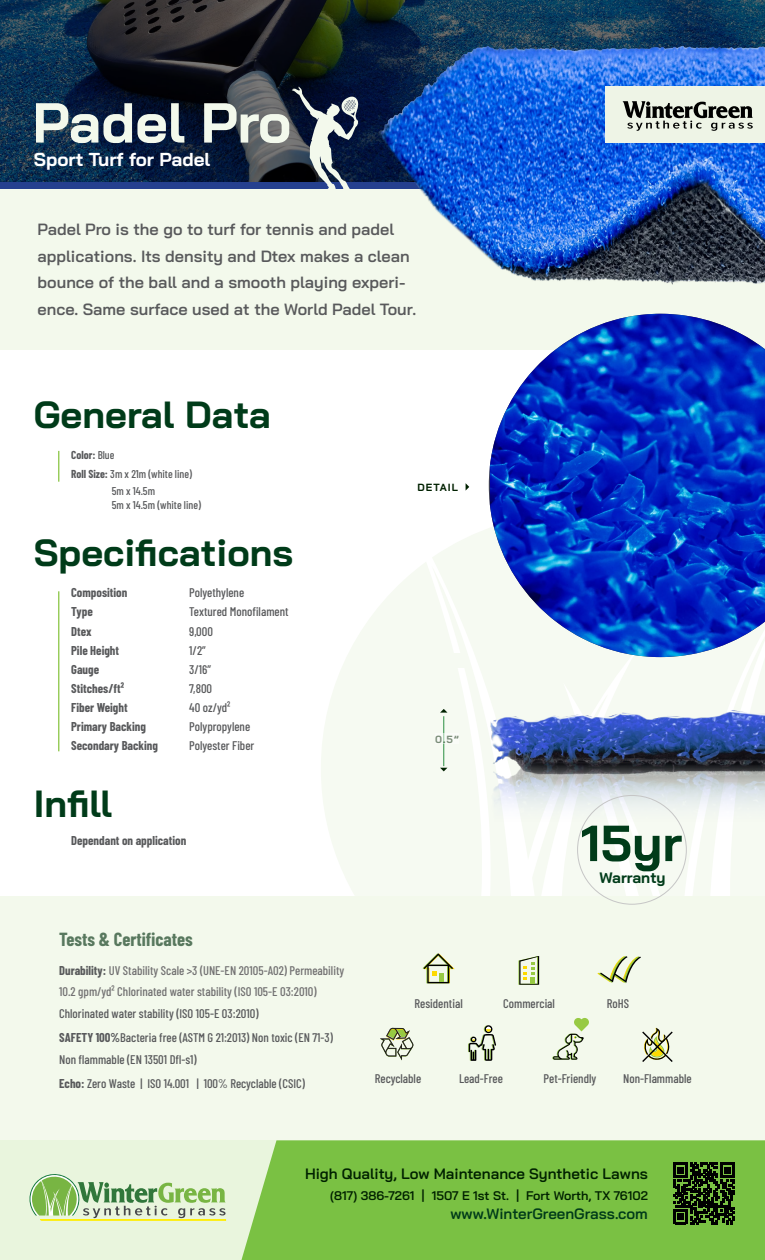
<style>
.page{position:relative;width:765px;height:1260px;background:#fff}
.page>*{position:absolute;margin:0;border:0;box-sizing:border-box;transform-origin:0 0}
.t1{font:700 56.25px "Bai Jamjuree";color:#f3f9ec}
.t2{font:700 50.62px "Bai Jamjuree";color:#003b19}
.t3{font:700 37.75px "Bai Jamjuree";color:#003b19}
.t4{font:700 18.75px "Bai Jamjuree";color:#fff}
.t5{font:700 18.5px "Barlow Condensed";color:#58785e}
.t6{font:600 16.25px/26.6px "Bai Jamjuree";color:#58595b}
.t7{font:700 15.12px "Bai Jamjuree";color:#003b19}
.t8{font:600 15px "Bai Jamjuree";color:#002100}
.t9{font:600 15px "Bai Jamjuree";color:#003b19}
.t10{font:500 12.5px/19.1px "Barlow Condensed";color:#58595b}
.t11{font:500 12.5px/21.6px "Barlow Condensed";color:#717071}
.t12{font:700 12.5px/19.1px "Barlow Condensed";color:#58595b}
.t13{font:600 12.5px "Bai Jamjuree";color:#002100}
.t14{font:500 11.25px/19.1px "Barlow Condensed";color:#58595b}
.t15{font:700 10.38px "Bai Jamjuree";letter-spacing:.1em;color:#002100}
.s1{font-weight:700}
.s2{font-weight:700;color:#585a5b}
</style>
<div class="page">
<div style="left:0;top:189px;width:765px;height:160px;background:#f3f9ec"></div>
<div style="left:0;top:182px;width:765px;height:7px;background:#25408f"></div>
<svg style="left:321px;top:562px;width:106px;height:334px;fill:#f6faf2"></svg>
<svg style="left:432px;top:528px;width:240px;height:368px;fill:#f6faf2"></svg>
<svg style="left:0;top:0;width:765px;height:182px;background:#172a3b"></svg>
<img style="left:333px;top:20px;width:432px;height:330px">
<hr style="left:58px;top:591px;width:1px;height:160px;background:#87c440">
<hr style="left:58px;top:451px;width:1px;height:31px;background:#87c440">
<div style="left:605px;top:86px;width:160px;height:57px;background:#eef4e6"></div>
<svg style="left:623px;top:101px;width:130px;height:30px"></svg>
<div style="left:0;top:1140px;width:765px;height:120px;background:#e9f5dd"></div>
<div style="left:241px;top:1140px;width:431px;height:120px;background:#7ac143"></div>
<div style="left:665px;top:1154px;width:78px;height:79px;background:#7ac143"></div>
<svg style="left:29px;top:1174px;width:197px;height:47px"></svg>
<div style="left:0;top:896px;width:765px;height:244px;background:#f3f9ec"></div>
<svg style="left:468px;top:1025px;width:28px;height:36px"></svg>
<svg style="left:380px;top:1028px;width:33px;height:32px"></svg>
<svg style="left:552px;top:1018px;width:37px;height:42px"></svg>
<svg style="left:642px;top:1028px;width:30px;height:34px"></svg>
<img style="left:672px;top:832px;width:93px;height:428px">
<img style="left:490px;top:314px;width:275px;height:315px">
<svg style="left:423px;top:566px;width:218px;height:419px"></svg>
<svg style="left:435px;top:733px;width:24px;height:10px"></svg>
<img style="left:474px;top:629px;width:291px;height:203px">
<svg style="left:291px;top:87px;width:68px;height:108px;background:#586274"></svg>
<svg style="left:466px;top:483px;width:3px;height:7px"></svg>
<h1 class="t1" style="left:32px;top:90px;width:260px">Padel Pro</h1>
<h3 class="t4" style="left:34px;top:149px;width:178px">Sport Turf for Padel</h3>
<h3 class="t6" style="left:38px;top:216px;width:380px">Padel Pro is the go to turf for tennis and padel applications. Its density and Dtex makes a clean bounce of the ball and a smooth playing experi&shy;ence. Same surface used at the World Padel Tour.</h3>
<h3 class="t3" style="left:34px;top:393px;width:239px">General Data</h3>
<p class="t14" style="left:71px;top:445px;width:122px"><span class="s1">Color:</span> Blue<br><span class="s1">Roll Size:</span> 3m x 21m (white line)</p>
<p class="t14" style="left:112px;top:483px;width:91px;line-height:14.1px">5m x 14.5m<br>5m x 14.5m (white line)</p>
<h3 class="t3" style="left:34px;top:531px;width:261px">Specifications</h3>
<p class="t12" style="left:71px;top:583px;width:88px">Composition<br>Type<br>Dtex<br>Pile Height<br>Gauge<br>Stitches/ft²<br>Fiber Weight<br>Primary Backing<br>Secondary Backing</p>
<h3 class="t3" style="left:34px;top:782px;width:79px">Infill</h3>
<p class="t10" style="left:189px;top:582px;width:101px">Polyethylene<br>Textured Monofilament<br>9,000<br>1/2”<br>3/16”<br>7,800<br>40 oz/yd²<br>Polypropylene<br>Polyester Fiber</p>
<p class="t12" style="left:71px;top:830px;width:117px">Dependant on application</p>
<h3 class="t5" style="left:59px;top:926px;width:135px">Tests &amp; Certificates</h3>
<p class="t11" style="left:59px;top:958px;width:287px"><span class="s2">Durability:</span> UV Stability Scale &gt;3 (UNE-EN 20105-A02) Permeability<br>10.2 gpm/yd² Chlorinated water stability (ISO 105-E 03:2010)</p>
<p class="t10" style="left:59px;top:1001px;width:275px;line-height:24.1px">Chlorinated water stability (ISO 105-E 03:2010)<br><span class="s1">SAFETY 100%</span>Bacteria free (ASTM G 21:2013) Non toxic (EN 71-3)</p>
<p class="t10" style="left:59px;top:1046px;width:247px;line-height:24.1px">Non flammable (EN 13501 Dfl-s1)<br><span class="s1">Echo:</span> Zero Waste | ISO 14.001 | 100% Recyclable (CSIC)</p>
<p class="t15" style="left:418px;top:481px;width:42px">DETAIL</p>
<p class="t15" style="left:435px;top:734px;width:25px">0.5”</p>
<h2 class="t2" style="left:581px;top:814px;width:102px">15yr</h2>
<p class="t7" style="left:600px;top:869px;width:67px">Warranty</p>
<p class="t10" style="left:415px;top:993px;width:50px">Residential</p>
<p class="t10" style="left:503px;top:993px;width:53px">Commercial</p>
<p class="t10" style="left:607px;top:993px;width:24px">RoHS</p>
<p class="t10" style="left:375px;top:1068px;width:48px">Recyclable</p>
<p class="t10" style="left:544px;top:1068px;width:54px">Pet-Friendly</p>
<p class="t10" style="left:623px;top:1068px;width:70px">Non-Flammable</p>
<p class="t10" style="left:459px;top:1068px;width:45px">Lead-Free</p>
<p class="t8" style="left:305px;top:1165px;width:344px">High Quality, Low Maintenance Synthetic Lawns</p>
<p class="t9" style="left:451px;top:1205px;width:199px">www.WinterGreenGrass.com</p>
<p class="t13" style="left:330px;top:1188px;width:319px">(817) 386-7261 | 1507 E 1st St. | Fort Worth, TX 76102</p>
</div>
